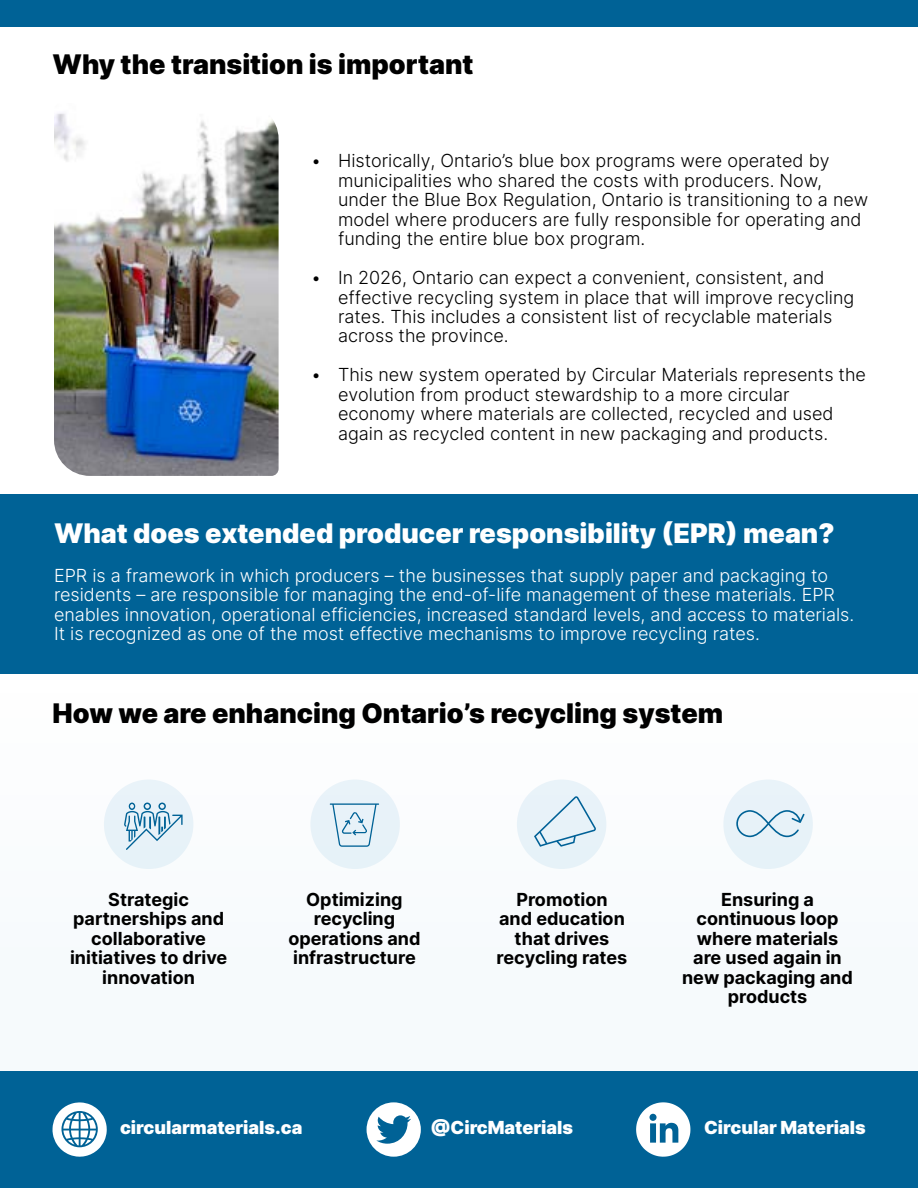
<style>
.page{position:relative;width:918px;height:1188px;background:#fff}
.page>*{position:absolute;margin:0;border:0;box-sizing:border-box;transform-origin:0 0}
.t1{font:900 27px "Inter";color:#000}
.t2{font:900 27px "Inter";color:#fff}
.t3{font:300 18px/19.5px "Inter";color:#000}
.t4{font:300 18px/19.5px "Inter";color:#fff}
.t5{font:700 18px/19.5px "Inter";color:#000;text-align:center}
.t6{font:900 18px "Inter";color:#fff}
</style>
<div class="page">
<div style="left:0;top:676px;width:918px;height:395px;background:#f9fbfd"></div>
<div style="left:0;top:0;width:918px;height:27px;background:#006296"></div>
<div style="left:0;top:494px;width:918px;height:180px;background:#006296"></div>
<div style="left:0;top:1071px;width:918px;height:117px;background:#006296"></div>
<div style="left:104px;top:780px;width:89px;height:89px;background:#e8f2f9;border-radius:50%"></div>
<div style="left:310px;top:780px;width:90px;height:89px;background:#e7f2f8;border-radius:50%"></div>
<div style="left:517px;top:780px;width:89px;height:89px;background:#e7f2f8;border-radius:50%"></div>
<div style="left:723px;top:780px;width:90px;height:89px;background:#e7f2f8;border-radius:50%"></div>
<svg style="left:534px;top:796px;width:62px;height:51px"></svg>
<svg style="left:124px;top:803px;width:59px;height:47px"></svg>
<svg style="left:330px;top:803px;width:49px;height:44px"></svg>
<svg style="left:736px;top:810px;width:68px;height:27px"></svg>
<svg style="left:636px;top:1102px;width:54px;height:55px"></svg>
<svg style="left:367px;top:1102px;width:54px;height:55px"></svg>
<svg style="left:52px;top:1102px;width:55px;height:55px"></svg>
<img style="left:54px;top:113px;width:225px;height:363px">
<h1 class="t1" style="left:52px;top:45px;width:422px">Why the transition is important</h1>
<p class="t3" style="left:338px;top:150px;width:532px;text-indent:-27px">• Historically, Ontario’s blue box programs were operated by municipalities who shared the costs with producers. Now, under the Blue Box Regulation, Ontario is transitioning to a new model where producers are fully responsible for operating and funding the entire blue box program.</p>
<p class="t3" style="left:338px;top:267px;width:518px;text-indent:-27px">• In 2026, Ontario can expect a convenient, consistent, and effective recycling system in place that will improve recycling rates. This includes a consistent list of recyclable materials across the province.</p>
<p class="t3" style="left:338px;top:365px;width:529px;text-indent:-27px">• This new system operated by Circular Materials represents the evolution from product stewardship to a more circular economy where materials are collected, recycled and used again as recycled content in new packaging and products.</p>
<h1 class="t2" style="left:54px;top:513px;width:782px">What does extended producer responsibility (EPR) mean?</h1>
<p class="t4" style="left:54px;top:565px;width:802px">EPR is a framework in which producers – the businesses that supply paper and packaging to residents – are responsible for managing the end-of-life management of these materials. EPR enables innovation, operational efficiencies, increased standard levels, and access to materials.<br>It is recognized as one of the most effective mechanisms to improve recycling rates.</p>
<h1 class="t1" style="left:52px;top:694px;width:672px">How we are enhancing Ontario’s recycling system</h1>
<p class="t5" style="left:497px;top:889px;width:132px">Promotion<br>and education that drives recycling rates</p>
<p class="t5" style="left:70px;top:889px;width:159px">Strategic partnerships and collaborative initiatives to drive innovation</p>
<p class="t5" style="left:288px;top:889px;width:134px">Optimizing recycling operations and infrastructure</p>
<p class="t5" style="left:682px;top:889px;width:172px">Ensuring a continuous loop where materials are used again in new packaging and products</p>
<p class="t6" style="left:120px;top:1114px;width:184px">circularmaterials.ca</p>
<p class="t6" style="left:431px;top:1114px;width:144px">@CircMaterials</p>
<p class="t6" style="left:704px;top:1114px;width:163px">Circular Materials</p>
</div>
